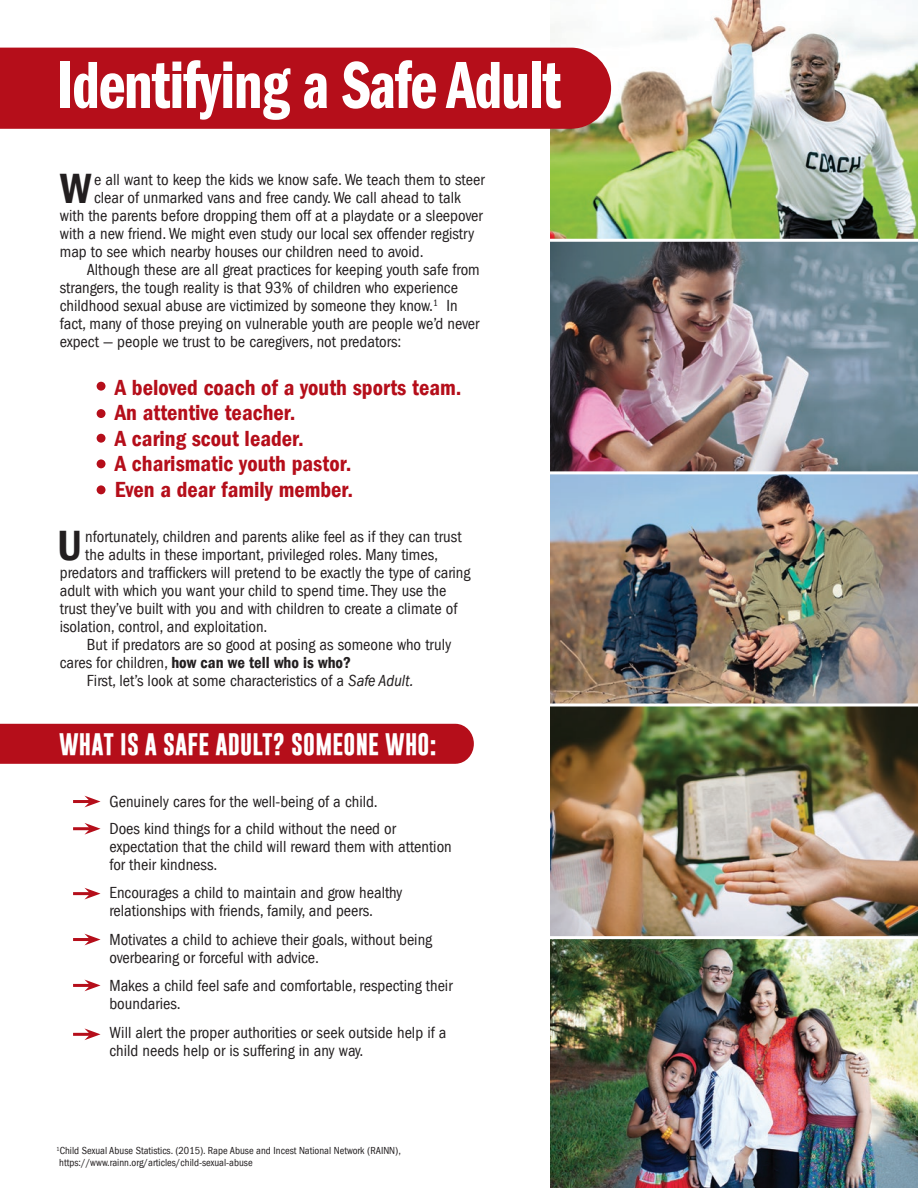
<style>
.page{position:relative;width:918px;height:1188px;background:#fff}
.page>*{position:absolute;margin:0;border:0;box-sizing:border-box;transform-origin:0 0}
.t1{font:69px "Franklin Gothic LT Demi Cmpr";letter-spacing:-.01em;color:#fff}
.t2{font:600 condensed 43.5px "Franklin Gothic LT";color:#231f20}
.t3{font:600 condensed 22.5px/25.5px "Franklin Gothic LT";color:#b50e1a}
.t4{font:700 22.5px "Gobold";letter-spacing:.01em;color:#fff}
.t5{font:condensed 16.5px/18px "Franklin Gothic LT";color:#231f20}
.t6{font:600 condensed 16.5px "Franklin Gothic LT";color:#231f20}
.t7{font:condensed 10.5px/12px "Franklin Gothic LT";color:#231f20}
.s1{font-weight:400}
.s2{font-style:italic}
</style>
<div class="page">
<img style="left:551px;top:0;width:367px;height:1188px">
<div style="left:0;top:48px;width:611px;height:81px;background:#b50e1a"></div>
<div style="left:0;top:724px;width:474px;height:40px;background:#b50e1a"></div>
<hr style="left:73px;top:800px;width:17px;height:3px;background:#b50e1a">
<svg style="left:85px;top:796px;width:16px;height:11px"></svg>
<hr style="left:73px;top:827px;width:17px;height:3px;background:#b50e1a">
<svg style="left:84px;top:823px;width:17px;height:12px"></svg>
<hr style="left:73px;top:892px;width:17px;height:3px;background:#b50e1a">
<svg style="left:84px;top:888px;width:17px;height:11px"></svg>
<hr style="left:73px;top:938px;width:17px;height:3px;background:#b50e1a">
<svg style="left:85px;top:934px;width:16px;height:11px"></svg>
<hr style="left:73px;top:984px;width:17px;height:3px;background:#b50e1a">
<svg style="left:84px;top:980px;width:17px;height:11px"></svg>
<hr style="left:73px;top:1033px;width:17px;height:3px;background:#b50e1a">
<svg style="left:84px;top:1028px;width:17px;height:12px"></svg>
<hr style="left:542px;top:239px;width:376px;height:3px;background:#fff">
<hr style="left:542px;top:471px;width:376px;height:3px;background:#fff">
<hr style="left:542px;top:704px;width:376px;height:3px;background:#fff">
<hr style="left:542px;top:936px;width:376px;height:3px;background:#fff">
<div style="left:97px;top:382px;width:9px;height:9px;background:#b50e1a;border-radius:50%"></div>
<div style="left:97px;top:409px;width:9px;height:9px;background:#b50e1a;border-radius:50%"></div>
<div style="left:97px;top:434px;width:9px;height:9px;background:#b50e1a;border-radius:50%"></div>
<div style="left:97px;top:459px;width:9px;height:9px;background:#b50e1a;border-radius:50%"></div>
<div style="left:97px;top:485px;width:9px;height:9px;background:#b50e1a;border-radius:50%"></div>
<h1 class="t1" style="left:57px;top:47px;width:506px">Identifying a Safe Adult</h1>
<h2 class="t2" style="left:60px;top:164px;width:33px">W</h2>
<p class="t5" style="left:94px;top:171px;width:392px">e all want to keep the kids we know safe. We teach them to steer</p>
<p class="t5" style="left:94px;top:189px;width:368px">clear of unmarked vans and free candy. We call ahead to talk</p>
<p class="t5" style="left:60px;top:207px;width:424px">with the parents before dropping them off at a playdate or a sleepover</p>
<p class="t5" style="left:60px;top:225px;width:416px">with a new friend. We might even study our local sex offender registry</p>
<p class="t5" style="left:60px;top:243px;width:365px">map to see which nearby houses our children need to avoid.</p>
<p class="t5" style="left:87px;top:261px;width:394px">Although these are all great practices for keeping youth safe from</p>
<p class="t5" style="left:60px;top:279px;width:400px">strangers, the tough reality is that 93% of children who experience</p>
<p class="t5" style="left:60px;top:297px;width:399px">childhood sexual abuse are victimized by someone they know.<sup>1</sup> In</p>
<p class="t5" style="left:60px;top:315px;width:421px">fact, many of those preying on vulnerable youth are people we’d never</p>
<p class="t5" style="left:60px;top:333px;width:343px">expect — people we trust to be caregivers, not predators:</p>
<h3 class="t3" style="left:115px;top:375px;width:348px">A beloved coach of a youth sports team.<br>An attentive teacher.<br>A caring scout leader.<br>A charismatic youth pastor.<br>Even a dear family member.</h3>
<h2 class="t2" style="left:57px;top:520px;width:27px">U</h2>
<p class="t5" style="left:85px;top:527px;width:378px">nfortunately, children and parents alike feel as if they can trust</p>
<p class="t5" style="left:85px;top:545px;width:354px">the adults in these important, privileged roles. Many times,</p>
<p class="t5" style="left:60px;top:563px;width:412px">predators and traffickers will pretend to be exactly the type of caring</p>
<p class="t5" style="left:60px;top:581px;width:388px">adult with which you want your child to spend time. They use the</p>
<p class="t5" style="left:60px;top:599px;width:399px">trust they’ve built with you and with children to create a climate of</p>
<p class="t5" style="left:60px;top:617px;width:209px">isolation, control, and exploitation.</p>
<p class="t5" style="left:87px;top:635px;width:366px">But if predators are so good at posing as someone who truly</p>
<p class="t6" style="left:60px;top:653px;width:293px"><span class="s1">cares for children,</span> how can we tell who is who?</p>
<p class="t5" style="left:87px;top:671px;width:328px">First, let’s look at some characteristics of a <span class="s2">Safe Adult.</span></p>
<h3 class="t4" style="left:59px;top:729px;width:379px">WHAT IS A SAFE ADULT? SOMEONE WHO:</h3>
<p class="t5" style="left:109px;top:788px;width:288px;line-height:27px">Genuinely cares for the well-being of a child.<br>Does kind things for a child without the need or</p>
<p class="t5" style="left:109px;top:837px;width:344px">expectation that the child will reward them with attention for their kindness.</p>
<p class="t5" style="left:109px;top:884px;width:294px">Encourages a child to maintain and grow healthy relationships with friends, family, and peers.</p>
<p class="t5" style="left:109px;top:930px;width:324px">Motivates a child to achieve their goals, without being overbearing or forceful with advice.</p>
<p class="t5" style="left:109px;top:977px;width:345px">Makes a child feel safe and comfortable, respecting their boundaries.</p>
<p class="t5" style="left:109px;top:1023px;width:338px">Will alert the proper authorities or seek outside help if a child needs help or is suffering in any way.</p>
<p class="t7" style="left:57px;top:1145px;width:346px"><sup>1</sup>Child Sexual Abuse Statistics. (2015). Rape Abuse and Incest National Network (RAINN), https://www.rainn.org/articles/child-sexual-abuse</p>
</div>
